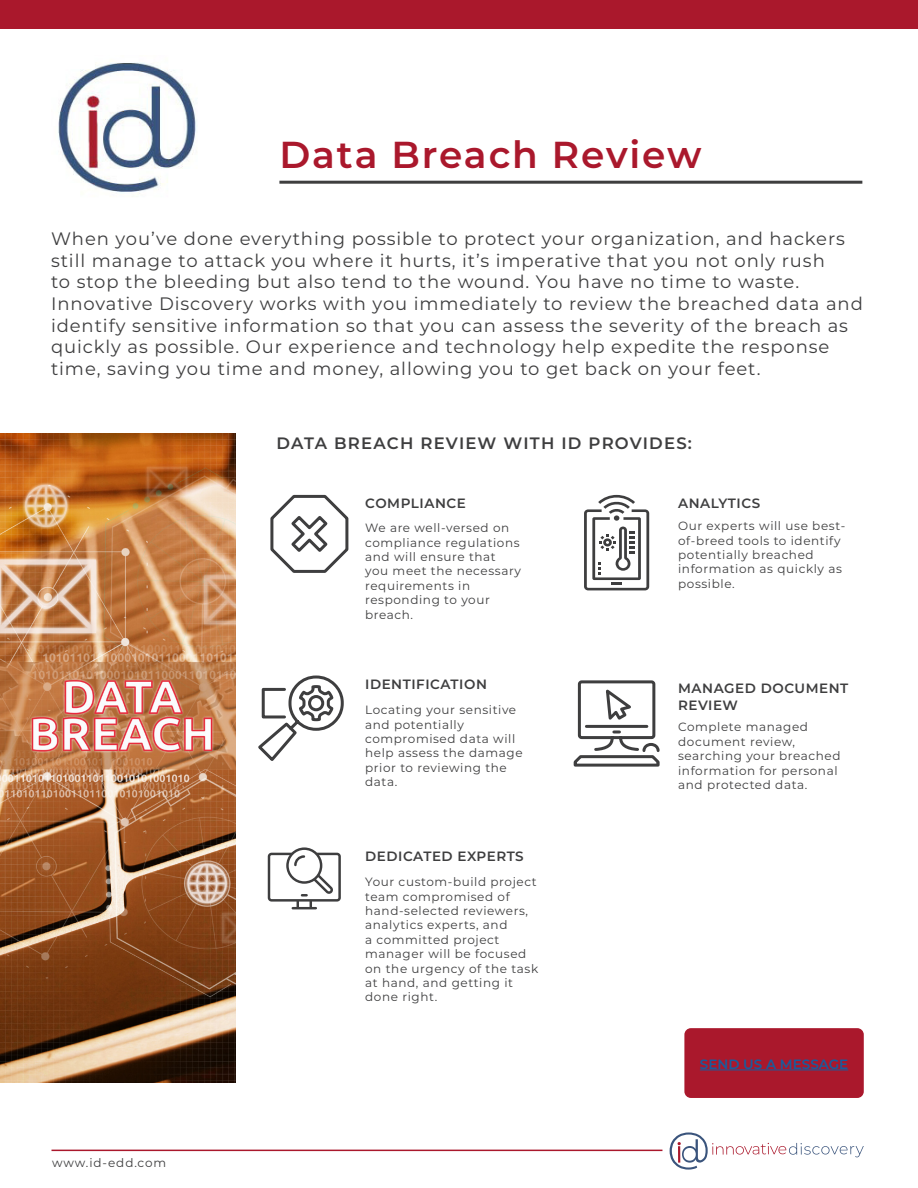
<style>
.page{position:relative;width:918px;height:1188px;background:#fff}
.page>*{position:absolute;margin:0;border:0;box-sizing:border-box;transform-origin:0 0}
.Headline_01{font:600 37.5px "Montserrat";letter-spacing:.05em;color:#aa182c}
.Headline_01-2{font:18px/21.6px "Montserrat";letter-spacing:.05em;color:#3e3e3f}
.Paragraph_Style_1{font:600 16.5px "Montserrat";letter-spacing:.075em;color:#3e3e3f}
.Headline_01-3{font:600 13.5px/16.2px "Montserrat";letter-spacing:.04em;color:#3e3e3f}
.Headline_01-4{font:600 13.5px "Montserrat";color:#175d9e}
.Headline_01-5{font:12px/14.4px "Montserrat";letter-spacing:.05em;color:#3e3e3f}
.Headline_01-6{font:12px "Montserrat";letter-spacing:.075em;color:#3e3e3f}
</style>
<div class="page">
<hr style="left:279px;top:181px;width:583px;height:3px;background:#3e3e3f">
<img style="left:58px;top:62px;width:139px;height:135px">
<div style="left:0;top:0;width:918px;height:29px;background:#aa182c"></div>
<svg style="left:584px;top:495px;width:65px;height:95px"></svg>
<svg style="left:270px;top:494px;width:79px;height:79px"></svg>
<svg style="left:258px;top:675px;width:86px;height:86px"></svg>
<svg style="left:573px;top:680px;width:87px;height:87px"></svg>
<img style="left:0;top:433px;width:235px;height:649px">
<svg style="left:267px;top:847px;width:74px;height:63px"></svg>
<div style="left:684px;top:1028px;width:180px;height:70px;background:#aa182c;border-radius:6px"></div>
<hr style="left:700px;top:1070px;width:148px;height:1px;background:#175d9e">
<hr style="left:52px;top:1150px;width:610px;height:1px;background:#aa182c">
<svg style="left:670px;top:1132px;width:194px;height:38px"></svg>
<p class="Headline_01" style="left:279px;top:128px;width:424px">Data Breach Review</p>
<p class="Headline_01-2" style="left:51px;top:227px;width:813px">When you’ve done everything possible to protect your organization, and hackers still manage to attack you where it hurts, it’s imperative that you not only rush<br>to stop the bleeding but also tend to the wound. You have no time to waste.<br>Innovative Discovery works with you immediately to review the breached data and identify sensitive information so that you can assess the severity of the breach as quickly as possible. Our experience and technology help expedite the response time, saving you time and money, allowing you to get back on your feet.</p>
<p class="Paragraph_Style_1" style="left:276px;top:432px;width:417px">DATA BREACH REVIEW WITH ID PROVIDES:</p>
<p class="Headline_01-6" style="left:52px;top:1154px;width:116px">www.id-edd.com</p>
<p class="Headline_01-3" style="left:365px;top:494px;width:102px">COMPLIANCE</p>
<p class="Headline_01-5" style="left:365px;top:520px;width:157px">We are well-versed on compliance regulations and will ensure that you meet the necessary requirements in responding to your breach.</p>
<p class="Headline_01-3" style="left:365px;top:675px;width:123px">IDENTIFICATION</p>
<p class="Headline_01-5" style="left:365px;top:702px;width:159px">Locating your sensitive and potentially compromised data will help assess the damage prior to reviewing the data.</p>
<p class="Headline_01-3" style="left:365px;top:847px;width:160px">DEDICATED EXPERTS</p>
<p class="Headline_01-5" style="left:365px;top:874px;width:175px">Your custom-build project team compromised of hand-selected reviewers, analytics experts, and<br>a committed project manager will be focused on the urgency of the task at hand, and getting it done right.</p>
<p class="Headline_01-3" style="left:678px;top:494px;width:84px">ANALYTICS</p>
<p class="Headline_01-5" style="left:678px;top:518px;width:169px">Our experts will use best&shy;of-breed tools to identify potentially breached information as quickly as possible.</p>
<p class="Headline_01-3" style="left:678px;top:680px;width:172px">MANAGED DOCUMENT<br>REVIEW</p>
<p class="Headline_01-5" style="left:678px;top:719px;width:164px">Complete managed document review, searching your breached information for personal and protected data.</p>
<p class="Headline_01-4" style="left:700px;top:1054px;width:150px">SEND US A MESSAGE</p>
</div>
